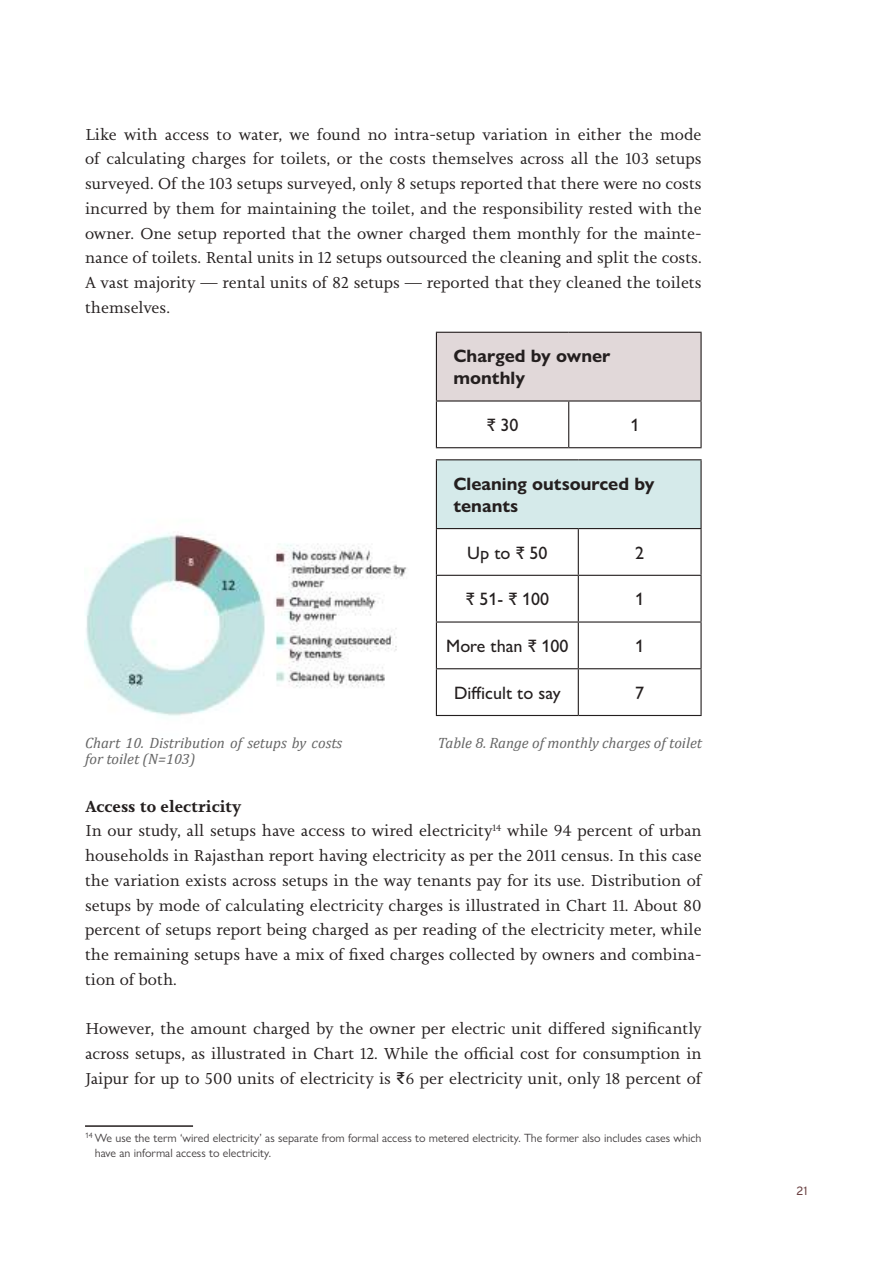
<style>
.page{position:relative;width:893px;height:1263px;background:#fff}
.page>*{position:absolute;margin:0;border:0;box-sizing:border-box;transform-origin:0 0}
.t1{font:500 18px "Gill Sans Nova";color:#241f1f}
.t2{font:700 18px/21.6px "Gill Sans Nova";color:#241f1f}
.t3{font:16.5px/24.8px "Joanna Nova";color:#241f1f;text-align:justify}
.t4{font:italic 15px "Cambria";color:#666}
.t5{font:12px/14.4px "Gill Sans Nova";color:#444041}
.t6{font:12px "Overpass";color:#693f40}
.s1{font-weight:700}
.s2{font-family:"Arial"}
</style>
<div class="page">
<hr style="left:85px;top:1125px;width:108px;height:2px;background:#241f1f">
<img style="left:84px;top:496px;width:615px;height:221px">
<div style="left:436px;top:332px;width:265px;height:69px;background:#e1d8d9"></div>
<hr style="left:436px;top:402px;width:1px;height:45px;background:#241f1f">
<hr style="left:568px;top:402px;width:1px;height:45px;background:#241f1f">
<hr style="left:700px;top:402px;width:2px;height:45px;background:#241f1f">
<hr style="left:436px;top:447px;width:133px;height:1px;background:#241f1f">
<hr style="left:569px;top:447px;width:133px;height:1px;background:#241f1f">
<hr style="left:436px;top:332px;width:133px;height:1px;background:#241f1f">
<hr style="left:436px;top:333px;width:1px;height:67px;background:#241f1f">
<hr style="left:569px;top:332px;width:133px;height:1px;background:#241f1f">
<hr style="left:700px;top:333px;width:2px;height:67px;background:#241f1f">
<hr style="left:436px;top:400px;width:133px;height:2px;background:#241f1f">
<hr style="left:569px;top:400px;width:133px;height:2px;background:#241f1f">
<div style="left:436px;top:460px;width:265px;height:69px;background:#d5eaea"></div>
<hr style="left:436px;top:529px;width:1px;height:46px;background:#241f1f">
<hr style="left:578px;top:529px;width:1px;height:46px;background:#241f1f">
<hr style="left:700px;top:529px;width:2px;height:46px;background:#241f1f">
<hr style="left:436px;top:575px;width:142px;height:1px;background:#241f1f">
<hr style="left:436px;top:576px;width:1px;height:45px;background:#241f1f">
<hr style="left:578px;top:575px;width:124px;height:1px;background:#241f1f">
<hr style="left:578px;top:576px;width:1px;height:45px;background:#241f1f">
<hr style="left:700px;top:576px;width:2px;height:45px;background:#241f1f">
<hr style="left:436px;top:621px;width:142px;height:2px;background:#241f1f">
<hr style="left:436px;top:623px;width:1px;height:45px;background:#241f1f">
<hr style="left:578px;top:621px;width:124px;height:2px;background:#241f1f">
<hr style="left:578px;top:623px;width:1px;height:45px;background:#241f1f">
<hr style="left:700px;top:623px;width:2px;height:45px;background:#241f1f">
<hr style="left:436px;top:668px;width:142px;height:1px;background:#241f1f">
<hr style="left:436px;top:669px;width:1px;height:46px;background:#241f1f">
<hr style="left:578px;top:668px;width:124px;height:1px;background:#241f1f">
<hr style="left:578px;top:669px;width:1px;height:46px;background:#241f1f">
<hr style="left:700px;top:669px;width:2px;height:46px;background:#241f1f">
<hr style="left:436px;top:715px;width:142px;height:1px;background:#241f1f">
<hr style="left:578px;top:715px;width:124px;height:1px;background:#241f1f">
<hr style="left:436px;top:459px;width:142px;height:1px;background:#241f1f">
<hr style="left:436px;top:460px;width:1px;height:68px;background:#241f1f">
<hr style="left:578px;top:459px;width:124px;height:1px;background:#241f1f">
<hr style="left:700px;top:460px;width:2px;height:68px;background:#241f1f">
<hr style="left:436px;top:528px;width:142px;height:1px;background:#241f1f">
<hr style="left:578px;top:528px;width:124px;height:1px;background:#241f1f">
<p class="t3" style="left:85px;top:122px;width:618px">Like with access to water, we found no intra-setup variation in either the mode of calculating charges for toilets, or the costs themselves across all the 103 setups surveyed. Of the 103 setups surveyed, only 8 setups reported that there were no costs incurred by them for maintaining the toilet, and the responsibility rested with the owner. One setup reported that the owner charged them monthly for the mainte&shy;nance of toilets. Rental units in 12 setups outsourced the cleaning and split the costs.<br>A vast majority — rental units of 82 setups — reported that they cleaned the toilets themselves.</p>
<p class="t2" style="left:453px;top:345px;width:159px">Charged by owner monthly</p>
<p class="t1" style="left:487px;top:414px;width:34px">₹ 30</p>
<p class="t1" style="left:630px;top:414px;width:10px">1</p>
<p class="t2" style="left:453px;top:473px;width:203px">Cleaning outsourced by tenants</p>
<p class="t1" style="left:467px;top:541px;width:82px">Up to ₹ 50</p>
<p class="t1" style="left:635px;top:541px;width:10px">2</p>
<p class="t1" style="left:465px;top:588px;width:85px">₹ 51- ₹ 100</p>
<p class="t1" style="left:635px;top:588px;width:10px">1</p>
<p class="t1" style="left:446px;top:635px;width:124px">More than ₹ 100</p>
<p class="t1" style="left:635px;top:635px;width:10px">1</p>
<p class="t1" style="left:454px;top:681px;width:108px">Difficult to say</p>
<p class="t1" style="left:635px;top:681px;width:10px">7</p>
<p class="t4" style="left:85px;top:732px;width:259px">Chart 10. Distribution of setups by costs</p>
<p class="t4" style="left:438px;top:732px;width:266px">Table 8. Range of monthly charges of toilet</p>
<p class="t4" style="left:85px;top:749px;width:112px">for toilet (N=103)</p>
<p class="t3" style="left:85px;top:794px;width:618px;text-align:left"><span class="s1">Access to electricity<br></span>In our study, all setups have access to wired electricity<sup>14</sup> while 94 percent of urban households in Rajasthan report having electricity as per the 2011 census. In this case the variation exists across setups in the way tenants pay for its use. Distribution of setups by mode of calculating electricity charges is illustrated in Chart 11. About 80 percent of setups report being charged as per reading of the electricity meter, while the remaining setups have a mix of fixed charges collected by owners and combina&shy;tion of both.</p>
<p class="t3" style="left:85px;top:1016px;width:618px">However, the amount charged by the owner per electric unit differed significantly across setups, as illustrated in Chart 12. While the official cost for consumption in Jaipur for up to 500 units of electricity is <span class="s2">₹</span>6 per electricity unit, only 18 percent of</p>
<p class="t5" style="left:95px;top:1131px;width:608px;text-indent:-10px"><sup>14</sup> We use the term ‘wired electricity’ as separate from formal access to metered electricity. The former also includes cases which have an informal access to electricity.</p>
<p class="t6" style="left:796px;top:1181px;width:13px">21</p>
</div>
